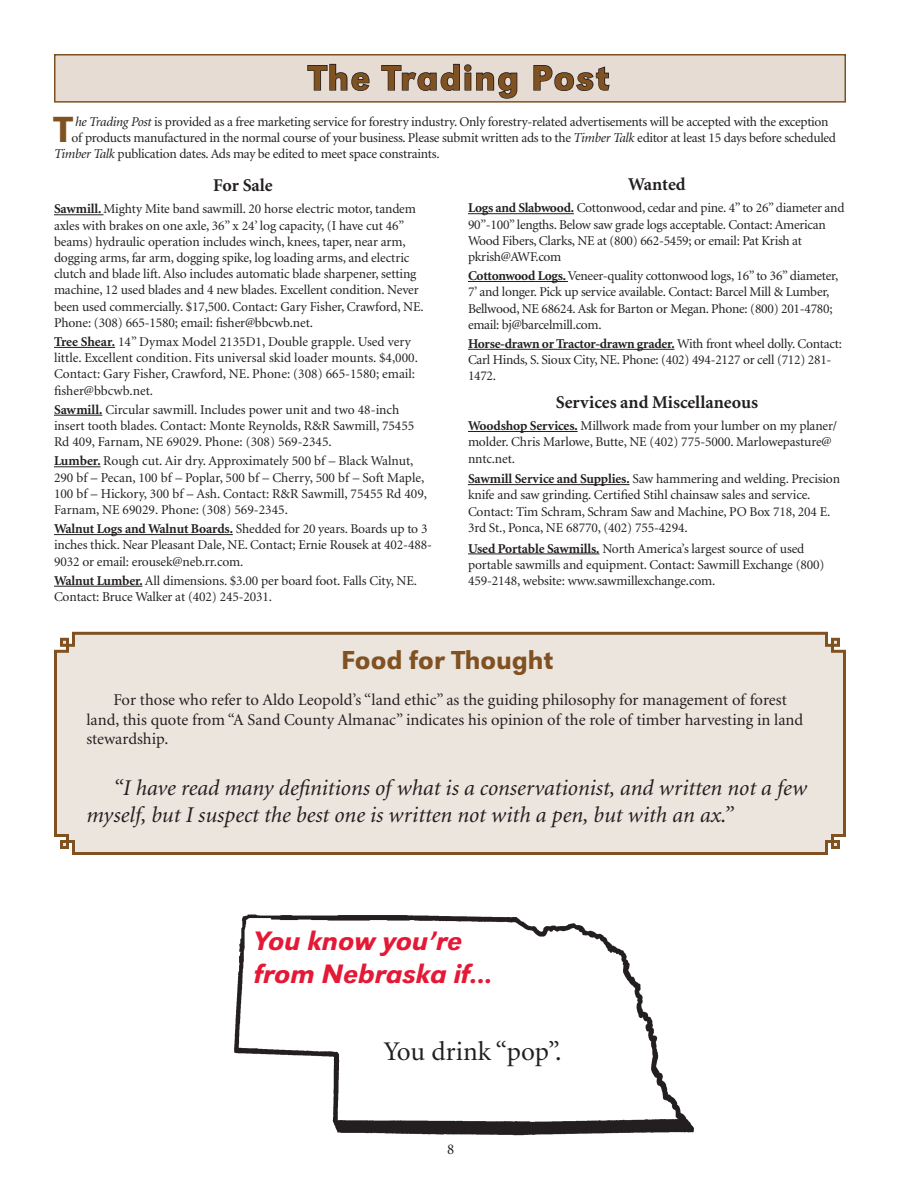
<style>
.page{position:relative;width:918px;height:1188px;background:#fff}
.page>*{position:absolute;margin:0;border:0;box-sizing:border-box;transform-origin:0 0}
.Body_text{font:500 37.8px "URW Grotesk T";color:#805121}
.t1{font:500 36px "URW Grotesk T";letter-spacing:.05em;color:#805121}
.Subhead_1{font:27.75px "URW Grotesk T Med Ita";color:#e51836}
.Subhead_1-2{font:27px "Minion";color:#231f20}
.heading2{font:500 27px "URW Grotesk T";color:#805121}
.Body_text_2{font:italic 22.5px/27px "Minion";color:#231f20}
.Body_text-2{font:700 18px "Minion";color:#231f20}
.Subhead_1-3{font:700 18px "Minion";color:#231f20}
.Body_text_2-2{font:16.5px/19.8px "Minion";color:#231f20}
.t2{font:15px "Minion";color:#231f20}
.Body_text-3{font:13.5px/16.2px "Minion";letter-spacing:-.01em;color:#231f20}
.s1{font-style:italic}
.s2{font-weight:700}
</style>
<div class="page">
<div style="left:54px;top:54px;width:792px;height:49px;background:#e6dcd3;border:2px solid #805121"></div>
<svg style="left:307px;top:63px;width:63px;height:28px"></svg>
<svg style="left:381px;top:63px;width:137px;height:36px"></svg>
<svg style="left:533px;top:65px;width:77px;height:26px"></svg>
<hr style="left:54px;top:214px;width:49px;height:1px;background:#231f20">
<hr style="left:54px;top:347px;width:61px;height:1px;background:#231f20">
<hr style="left:54px;top:415px;width:48px;height:1px;background:#231f20">
<hr style="left:54px;top:466px;width:47px;height:1px;background:#231f20">
<hr style="left:54px;top:534px;width:179px;height:1px;background:#231f20">
<hr style="left:54px;top:586px;width:88px;height:1px;background:#231f20">
<hr style="left:468px;top:213px;width:106px;height:1px;background:#231f20">
<hr style="left:468px;top:281px;width:100px;height:1px;background:#231f20">
<hr style="left:468px;top:349px;width:207px;height:1px;background:#231f20">
<hr style="left:468px;top:431px;width:110px;height:1px;background:#231f20">
<hr style="left:468px;top:484px;width:162px;height:1px;background:#231f20">
<hr style="left:468px;top:554px;width:131px;height:1px;background:#231f20">
<img style="left:234px;top:914px;width:460px;height:222px">
<svg style="left:54px;top:631px;width:792px;height:224px;background:#e4dad0"></svg>
<p class="t1" style="left:309px;top:57px;width:302px">The Trading Post</p>
<p class="Body_text" style="left:54px;top:108px;width:20px">T</p>
<p class="Body_text-3" style="left:75px;top:114px;width:755px"><span class="s1">he Trading Post</span> is provided as a free marketing service for forestry industry. Only forestry-related advertisements will be accepted with the exception</p>
<p class="Body_text-3" style="left:71px;top:130px;width:766px">of products manufactured in the normal course of your business. Please submit written ads to the <span class="s1">Timber Talk</span> editor at least 15 days before scheduled</p>
<p class="Body_text-3" style="left:54px;top:146px;width:387px"><span class="s1">Timber Talk</span> publication dates. Ads may be edited to meet space constraints.</p>
<p class="Subhead_1-3" style="left:213px;top:176px;width:61px">For Sale</p>
<p class="Body_text-3" style="left:54px;top:202px;width:371px"><span class="s2">Sawmill.</span> Mighty Mite band sawmill. 20 horse electric motor, tandem axles with brakes on one axle, 36” x 24’ log capacity, (I have cut 46” beams) hydraulic operation includes winch, knees, taper, near arm, dogging arms, far arm, dogging spike, log loading arms, and electric clutch and blade lift. Also includes automatic blade sharpener, setting machine, 12 used blades and 4 new blades. Excellent condition. Never been used commercially. $17,500. Contact: Gary Fisher, Crawford, NE.<br>Phone: (308) 665-1580; email: fisher@bbcwb.net.</p>
<p class="Body_text-3" style="left:54px;top:334px;width:365px"><span class="s2">Tree Shear.</span> 14” Dymax Model 2135D1, Double grapple. Used very little. Excellent condition. Fits universal skid loader mounts. $4,000.<br>Contact: Gary Fisher, Crawford, NE. Phone: (308) 665-1580; email: fisher@bbcwb.net.</p>
<p class="Body_text-3" style="left:54px;top:402px;width:362px"><span class="s2">Sawmill.</span> Circular sawmill. Includes power unit and two 48-inch insert tooth blades. Contact: Monte Reynolds, R&amp;R Sawmill, 75455<br>Rd 409, Farnam, NE 69029. Phone: (308) 569-2345.</p>
<p class="Body_text-3" style="left:54px;top:454px;width:375px"><span class="s2">Lumber.</span> Rough cut. Air dry. Approximately 500 bf – Black Walnut, 290 bf – Pecan, 100 bf – Poplar, 500 bf – Cherry, 500 bf – Soft Maple, 100 bf – Hickory, 300 bf – Ash. Contact: R&amp;R Sawmill, 75455 Rd 409, Farnam, NE 69029. Phone: (308) 569-2345.</p>
<p class="Body_text-3" style="left:54px;top:521px;width:379px"><span class="s2">Walnut Logs and Walnut Boards.</span> Shedded for 20 years. Boards up to 3 inches thick. Near Pleasant Dale, NE. Contact; Ernie Rousek at 402-488-<br>9032 or email: erousek@neb.rr.com.</p>
<p class="Body_text-3" style="left:54px;top:573px;width:365px"><span class="s2">Walnut Lumber.</span> All dimensions. $3.00 per board foot. Falls City, NE.<br>Contact: Bruce Walker at (402) 245-2031.</p>
<p class="Subhead_1-3" style="left:628px;top:175px;width:59px">Wanted</p>
<p class="Body_text-3" style="left:468px;top:200px;width:378px"><span class="s2">Logs and Slabwood.</span> Cottonwood, cedar and pine. 4” to 26” diameter and 90”-100” lengths. Below saw grade logs acceptable. Contact: American Wood Fibers, Clarks, NE at (800) 662-5459; or email: Pat Krish at pkrish@AWF.com</p>
<p class="Body_text-3" style="left:468px;top:268px;width:372px"><span class="s2">Cottonwood Logs.</span> Veneer-quality cottonwood logs, 16” to 36” diameter, 7’ and longer. Pick up service available. Contact: Barcel Mill &amp; Lumber, Bellwood, NE 68624. Ask for Barton or Megan. Phone: (800) 201-4780; email: bj@barcelmill.com.</p>
<p class="Body_text-3" style="left:468px;top:336px;width:375px"><span class="s2">Horse-drawn or Tractor-drawn grader.</span> With front wheel dolly. Contact:<br>Carl Hinds, S. Sioux City, NE. Phone: (402) 494-2127 or cell (712) 281-<br>1472.</p>
<p class="Body_text-2" style="left:556px;top:393px;width:204px">Services and Miscellaneous</p>
<p class="Body_text-3" style="left:468px;top:418px;width:371px"><span class="s2">Woodshop Services.</span> Millwork made from your lumber on my planer/ molder. Chris Marlowe, Butte, NE (402) 775-5000. Marlowepasture@ nntc.net.</p>
<p class="Body_text-3" style="left:468px;top:471px;width:374px"><span class="s2">Sawmill Service and Supplies.</span> Saw hammering and welding. Precision knife and saw grinding. Certified Stihl chainsaw sales and service.<br>Contact: Tim Schram, Schram Saw and Machine, PO Box 718, 204 E.<br>3rd St., Ponca, NE 68770, (402) 755-4294.</p>
<p class="Body_text-3" style="left:468px;top:541px;width:358px"><span class="s2">Used Portable Sawmills.</span> North America’s largest source of used portable sawmills and equipment. Contact: Sawmill Exchange (800)<br>459-2148, website: www.sawmillexchange.com.</p>
<p class="heading2" style="left:341px;top:644px;width:214px">Food for Thought</p>
<p class="Body_text_2-2" style="left:86px;top:690px;width:718px;text-indent:27px">For those who refer to Aldo Leopold’s “land ethic” as the guiding philosophy for management of forest land, this quote from “A Sand County Almanac” indicates his opinion of the role of timber harvesting in land stewardship.</p>
<p class="Body_text_2" style="left:86px;top:775px;width:722px;text-indent:27px">“I have read many definitions of what is a conservationist, and written not a few myself, but I suspect the best one is written not with a pen, but with an ax.”</p>
<p class="Subhead_1" style="left:254px;top:925px;width:210px">You know you’re</p>
<p class="Subhead_1" style="left:254px;top:958px;width:240px">from Nebraska if...</p>
<p class="Subhead_1-2" style="left:384px;top:1038px;width:179px">You drink “pop”.</p>
<p class="t2" style="left:447px;top:1142px;width:9px">8</p>
</div>
